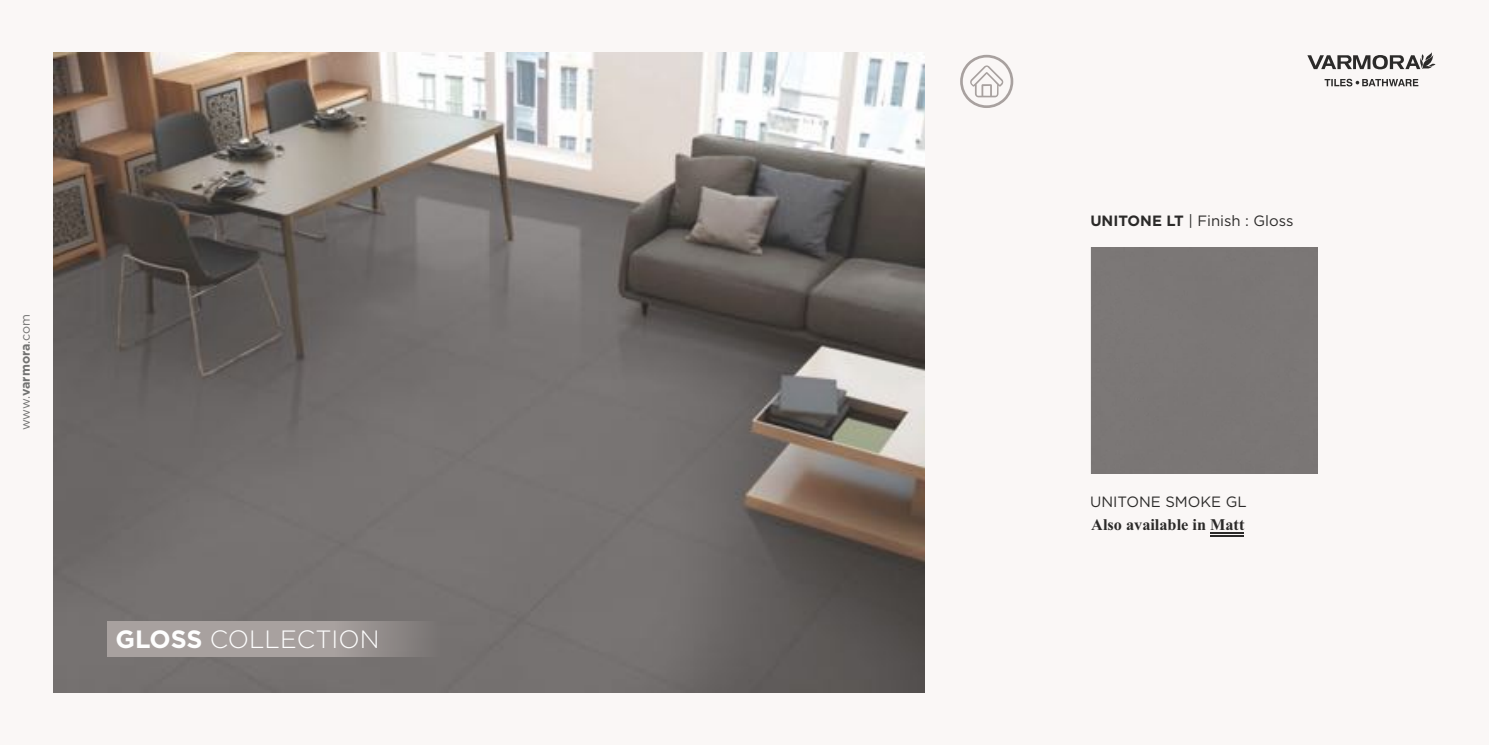
<style>
.page{position:relative;width:1489px;height:745px;background:#fff}
.page>*{position:absolute;margin:0;border:0;box-sizing:border-box;transform-origin:0 0}
.t1{font:300 25px "Gotham Pro";color:#fefefe}
.t2{font:700 16.25px "Times New Roman";color:#2b2a29}
.t3{font:14.88px "Gotham Pro";color:#2b2a29}
.t4{font:12.5px "Gotham Pro";letter-spacing:-.01em;color:#727271}
.s1{font-weight:700}
</style>
<div class="page">
<div style="left:0;top:0;width:1488px;height:744px;background:#faf7f6"></div>
<svg style="left:1307px;top:52px;width:128px;height:18px"></svg>
<svg style="left:1324px;top:79px;width:94px;height:7px"></svg>
<img style="left:53px;top:52px;width:871px;height:640px">
<svg style="left:960px;top:55px;width:53px;height:53px"></svg>
<hr style="left:1210px;top:532px;width:34px;height:1px;background:#2b2a29">
<hr style="left:1210px;top:535px;width:34px;height:1px;background:#2b2a29">
<svg style="left:107px;top:621px;width:338px;height:35px;fill:#a8a19f"></svg>
<p class="t4" style="left:19px;top:430px;width:118px;rotate:-90deg">www.<span class="s1">varmora</span>.com</p>
<h1 class="t1" style="left:115px;top:625px;width:265px"><span class="s1">GLOSS</span> COLLECTION</h1>
<p class="t3" style="left:1090px;top:212px;width:205px"><span class="s1">UNITONE LT</span> | Finish : Gloss</p>
<p class="t3" style="left:1090px;top:493px;width:158px">UNITONE SMOKE GL</p>
<p class="t2" style="left:1091px;top:512px;width:155px">Also available in Matt</p>
</div>
